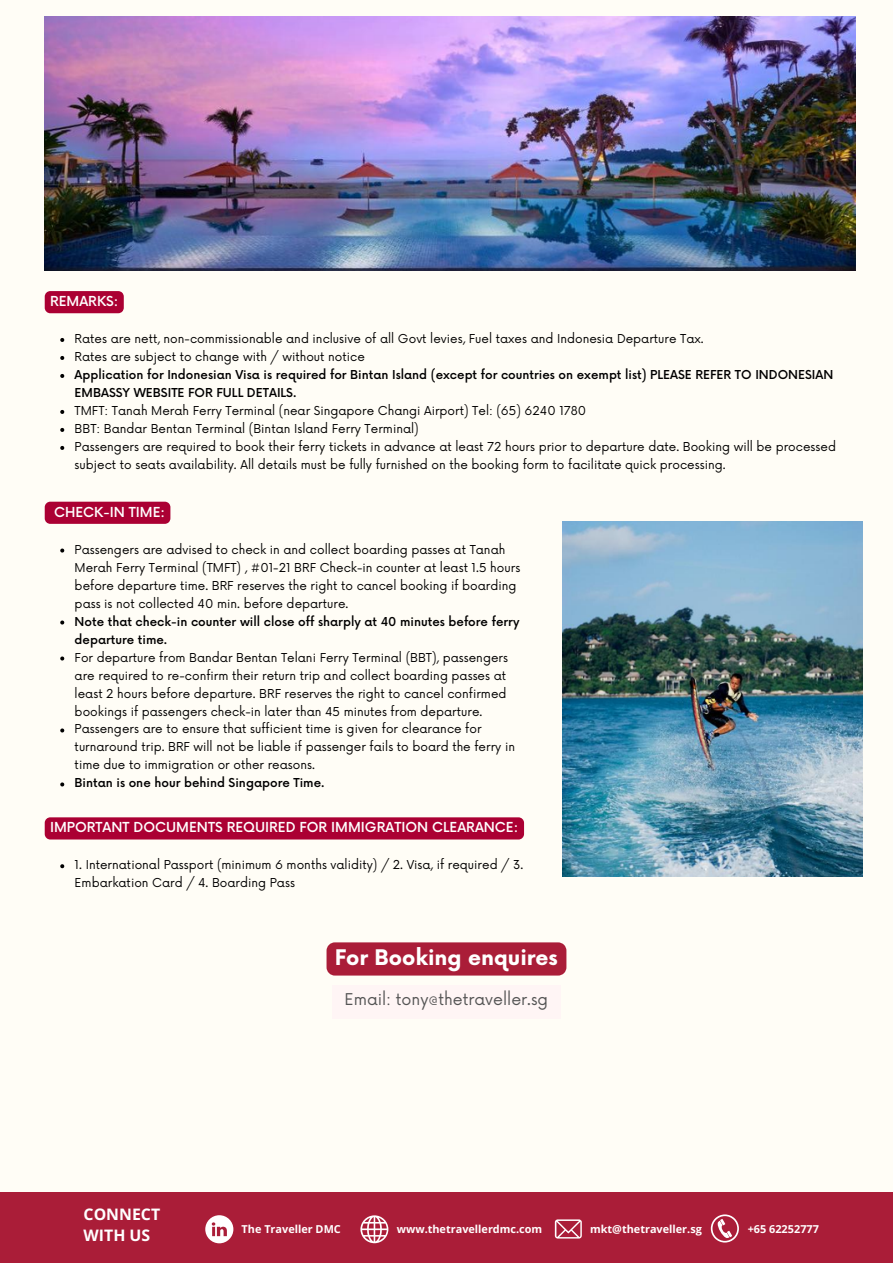
<style>
.page{position:relative;width:893px;height:1264px;background:#fff}
.page>*{position:absolute;margin:0;border:0;box-sizing:border-box;transform-origin:0 0}
.t1{font:700 21px "Now";color:#fff}
.t2{font:15.9px "Now";color:#545454}
.t3{font:700 15.9px/21.6px "Open Sans";color:#fff}
.t4{font:500 13.5px "Now";color:#fff}
.t5{font:12px/18px "Now";color:#000}
.t6{font:500 12px/18px "Now";color:#000}
.t7{font:700 10.95px "Open Sans";color:#fff}
</style>
<div class="page">
<div style="left:0;top:0;width:892px;height:1262px;background:#fffdf6"></div>
<div style="left:0;top:1191px;width:892px;height:71px;background:#aa1d38"></div>
<svg style="left:205px;top:1215px;width:28px;height:28px"></svg>
<svg style="left:360px;top:1215px;width:28px;height:28px"></svg>
<svg style="left:555px;top:1219px;width:26px;height:19px"></svg>
<svg style="left:710px;top:1214px;width:28px;height:28px"></svg>
<div style="left:326px;top:942px;width:240px;height:33px;background:#aa1d38"></div>
<div style="left:332px;top:985px;width:228px;height:34px;background:#fff5f5"></div>
<img style="left:44px;top:16px;width:811px;height:254px">
<img style="left:562px;top:521px;width:300px;height:355px">
<div style="left:45px;top:291px;width:79px;height:22px;background:#ab0033"></div>
<svg style="left:45px;top:501px;width:125px;height:23px"></svg>
<div style="left:45px;top:817px;width:479px;height:22px;background:#ab0033;border-radius:6px"></div>
<svg style="left:60px;top:338px;width:4px;height:4px"></svg>
<svg style="left:60px;top:356px;width:4px;height:4px"></svg>
<svg style="left:60px;top:374px;width:4px;height:4px"></svg>
<svg style="left:60px;top:410px;width:4px;height:4px"></svg>
<svg style="left:60px;top:428px;width:4px;height:4px"></svg>
<svg style="left:60px;top:446px;width:4px;height:4px"></svg>
<svg style="left:60px;top:548px;width:4px;height:4px"></svg>
<svg style="left:60px;top:620px;width:4px;height:4px"></svg>
<svg style="left:60px;top:656px;width:4px;height:4px"></svg>
<svg style="left:60px;top:728px;width:4px;height:4px"></svg>
<svg style="left:60px;top:782px;width:4px;height:4px"></svg>
<svg style="left:60px;top:864px;width:4px;height:4px"></svg>
<p class="t4" style="left:50px;top:294px;width:70px">REMARKS:</p>
<p class="t5" style="left:75px;top:330px;width:630px">Rates are nett, non-commissionable and inclusive of all Govt levies, Fuel taxes and Indonesia Departure Tax.</p>
<p class="t5" style="left:75px;top:348px;width:292px">Rates are subject to change with / without notice</p>
<p class="t6" style="left:75px;top:366px;width:760px">Application for Indonesian Visa is required for Bintan Island (except for countries on exempt list) PLEASE REFER TO INDONESIAN<br>EMBASSY WEBSITE FOR FULL DETAILS.</p>
<p class="t5" style="left:75px;top:402px;width:513px">TMFT: Tanah Merah Ferry Terminal (near Singapore Changi Airport) Tel: (65) 6240 1780</p>
<p class="t5" style="left:75px;top:420px;width:345px">BBT: Bandar Bentan Terminal (Bintan Island Ferry Terminal)</p>
<p class="t5" style="left:75px;top:438px;width:762px">Passengers are required to book their ferry tickets in advance at least 72 hours prior to departure date. Booking will be processed subject to seats availability. All details must be fully furnished on the booking form to facilitate quick processing.</p>
<p class="t4" style="left:54px;top:504px;width:112px">CHECK-IN TIME:</p>
<p class="t5" style="left:75px;top:541px;width:447px">Passengers are advised to check in and collect boarding passes at Tanah Merah Ferry Terminal (TMFT) , #01-21 BRF Check-in counter at least 1.5 hours before departure time. BRF reserves the right to cancel booking if boarding pass is not collected 40 min. before departure.</p>
<p class="t6" style="left:75px;top:613px;width:446px">Note that check-in counter will close off sharply at 40 minutes before ferry departure time.</p>
<p class="t5" style="left:75px;top:648px;width:435px">For departure from Bandar Bentan Telani Ferry Terminal (BBT), passengers are required to re-confirm their return trip and collect boarding passes at least 2 hours before departure. BRF reserves the right to cancel confirmed bookings if passengers check-in later than 45 minutes from departure.</p>
<p class="t5" style="left:75px;top:720px;width:442px">Passengers are to ensure that sufficient time is given for clearance for turnaround trip. BRF will not be liable if passenger fails to board the ferry in time due to immigration or other reasons.</p>
<p class="t6" style="left:75px;top:774px;width:251px">Bintan is one hour behind Singapore Time.</p>
<p class="t4" style="left:50px;top:820px;width:469px">IMPORTANT DOCUMENTS REQUIRED FOR IMMIGRATION CLEARANCE:</p>
<p class="t5" style="left:75px;top:856px;width:450px">1. International Passport (minimum 6 months validity) / 2. Visa, if required / 3.<br>Embarkation Card / 4. Boarding Pass</p>
<p class="t3" style="left:84px;top:1202px;width:78px">CONNECT<br>WITH US</p>
<p class="t1" style="left:335px;top:945px;width:224px">For Booking enquires</p>
<p class="t2" style="left:344px;top:990px;width:205px">Email: tony@thetraveller.sg</p>
<p class="t7" style="left:241px;top:1221px;width:101px">The Traveller DMC</p>
<p class="t7" style="left:396px;top:1221px;width:147px">www.thetravellerdmc.com</p>
<p class="t7" style="left:590px;top:1221px;width:113px">mkt@thetraveller.sg</p>
<p class="t7" style="left:747px;top:1221px;width:73px">+65 62252777</p>
</div>
